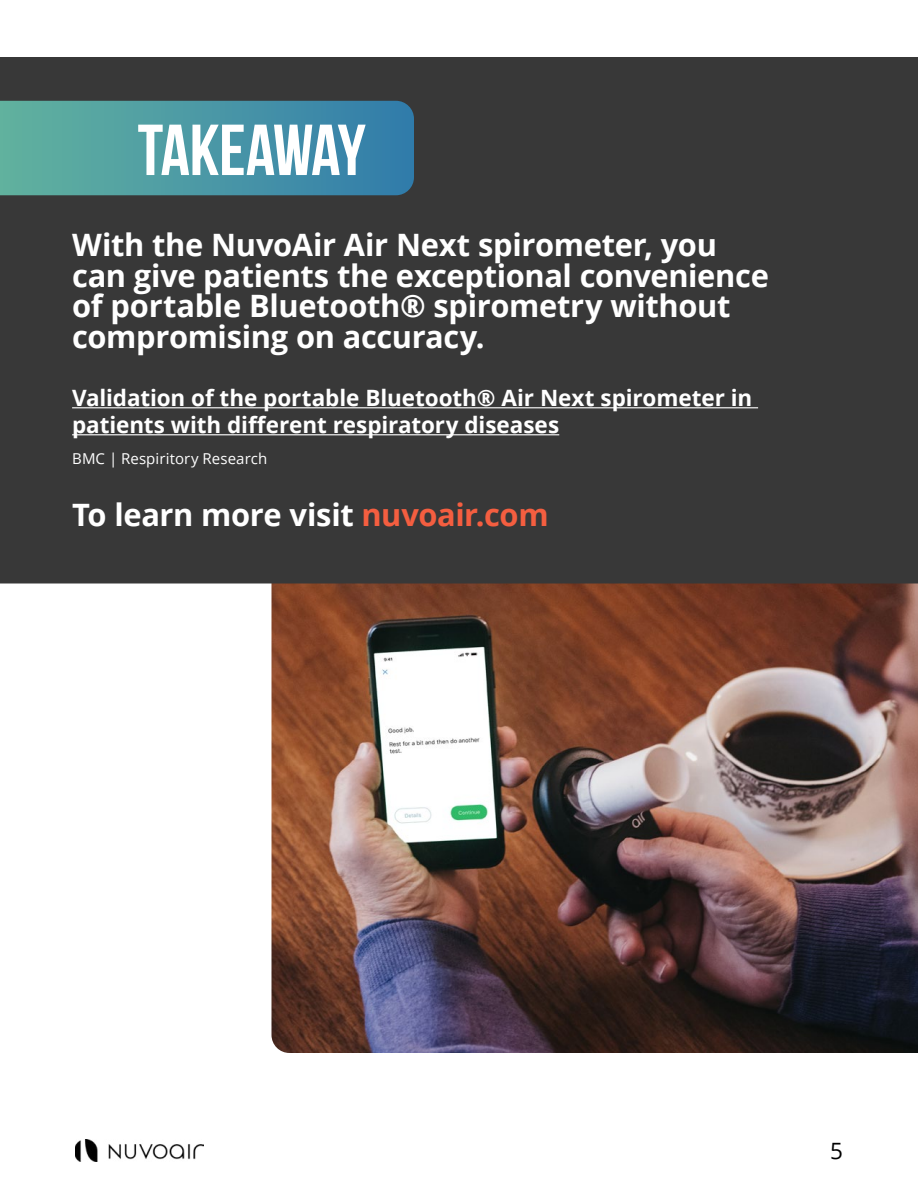
<style>
.page{position:relative;width:918px;height:1188px;background:#fff}
.page>*{position:absolute;margin:0;border:0;box-sizing:border-box;transform-origin:0 0}
.t1{font:700 72px "Bebas Neue";letter-spacing:-.03em;color:#fff}
.t2{font:700 30.9px/30.9px "Open Sans";letter-spacing:-.01em;color:#fff}
.t3{font:700 22.5px/27px "Open Sans";letter-spacing:-.005em;color:#fff}
.t4{font:22.5px "Open Sans";color:#000}
.t5{font:15px "Open Sans";letter-spacing:.005em;color:#fff}
.s1{color:#f45e40}
</style>
<div class="page">
<img style="left:75px;top:1139px;width:128px;height:23px">
<img style="left:272px;top:584px;width:646px;height:469px">
<div style="left:0;top:57px;width:918px;height:527px;background:#383838"></div>
<svg style="left:0;top:101px;width:414px;height:94px;background:#4a97a4"></svg>
<hr style="left:72px;top:407px;width:686px;height:1px;background:#fff">
<hr style="left:72px;top:434px;width:487px;height:1px;background:#fff">
<h1 class="t1" style="left:138px;top:111px;width:230px">TAKEAWAY</h1>
<p class="t2" style="left:72px;top:228px;width:698px">With the NuvoAir Air Next spirometer, you can give patients the exceptional convenience of portable Bluetooth® spirometry without compromising on accuracy.</p>
<p class="t3" style="left:72px;top:384px;width:682px">Validation of the portable Bluetooth® Air Next spirometer in patients with different respiratory diseases</p>
<p class="t5" style="left:72px;top:448px;width:197px">BMC | Respiritory Research</p>
<p class="t2" style="left:72px;top:498px;width:478px">To learn more visit <span class="s1">nuvoair.com</span></p>
<p class="t4" style="left:830px;top:1136px;width:14px">5</p>
</div>
